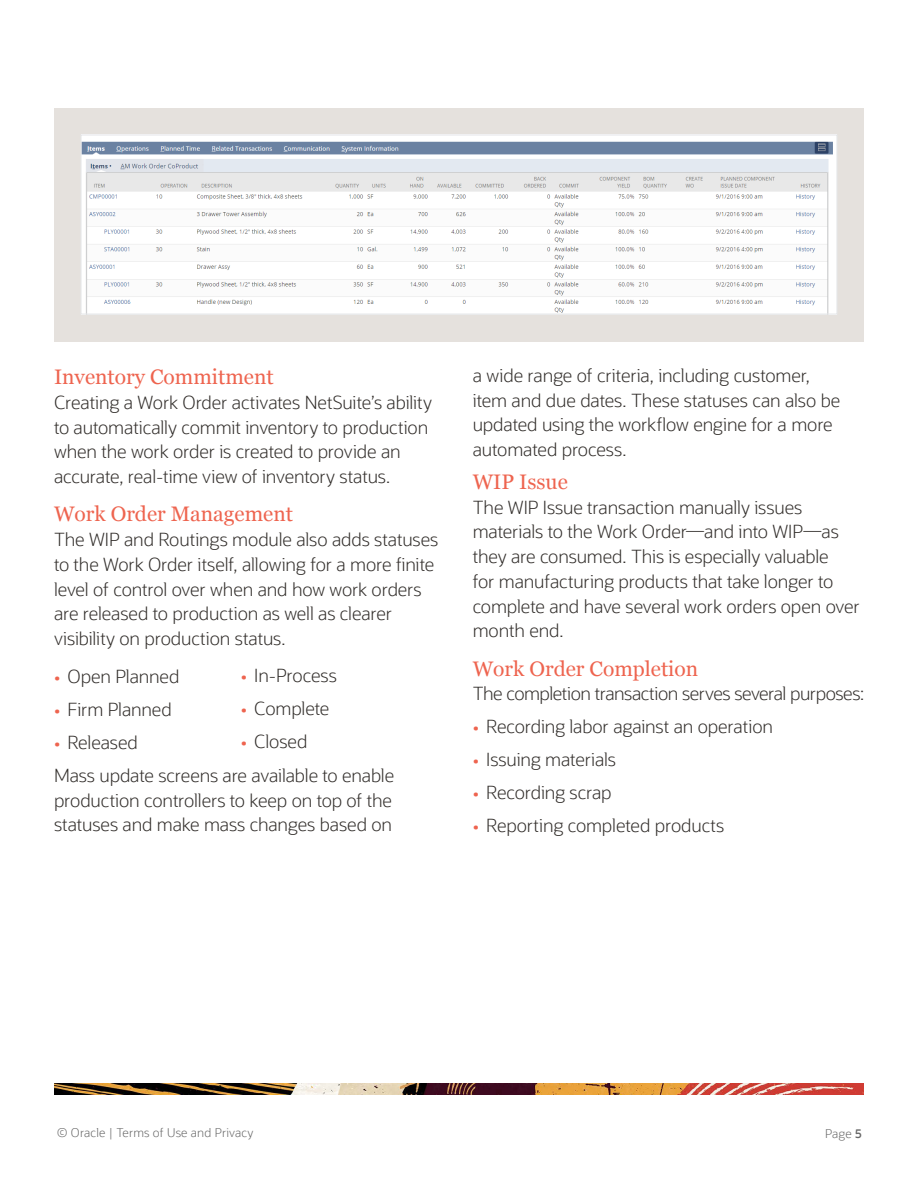
<style>
.page{position:relative;width:918px;height:1188px;background:#fff}
.page>*{position:absolute;margin:0;border:0;box-sizing:border-box;transform-origin:0 0}
.H2_Main_Body_Header{font:21px "Georgia";color:#ee644f}
.Main_Body_2019{font:300 18px/24.8px "Oracle Sans";letter-spacing:-.01em;color:#312d2a}
.Body_Bullet_text_201{font:300 18px/24.8px "Oracle Sans";letter-spacing:-.01em;color:#312d2a;text-align:justify}
.t1{font:300 12px "Oracle Sans";letter-spacing:.015em;color:#666}
.s1{font-weight:400;color:#ee644f}
.s2{font-weight:600}
</style>
<div class="page">
<img style="left:54px;top:1084px;width:810px;height:10px">
<div style="left:54px;top:108px;width:810px;height:233px;background:#e5e1dd"></div>
<img style="left:82px;top:136px;width:754px;height:177px">
<div style="left:80px;top:134px;width:758px;height:181px;border:1px solid #e6e7e9"></div>
<p class="H2_Main_Body_Header" style="left:54px;top:362px;width:221px">Inventory Commitment</p>
<p class="Main_Body_2019" style="left:54px;top:390px;width:380px">Creating a Work Order activates NetSuite’s ability to automatically commit inventory to production when the work order is created to provide an accurate, real-time view of inventory status.</p>
<p class="H2_Main_Body_Header" style="left:54px;top:499px;width:241px">Work Order Management</p>
<p class="Main_Body_2019" style="left:54px;top:527px;width:386px">The WIP and Routings module also adds statuses to the Work Order itself, allowing for a more finite level of control over when and how work orders are released to production as well as clearer visibility on production status.</p>
<p class="Main_Body_2019" style="left:54px;top:665px;width:127px"><span class="s1">•</span> Open Planned</p>
<p class="Main_Body_2019" style="left:54px;top:698px;width:119px"><span class="s1">•</span> Firm Planned</p>
<p class="Main_Body_2019" style="left:54px;top:730px;width:85px"><span class="s1">•</span> Released</p>
<p class="Body_Bullet_text_201" style="left:54px;top:763px;width:342px">Mass update screens are available to enable production controllers to keep on top of the statuses and make mass changes based on</p>
<p class="Main_Body_2019" style="left:241px;top:663px;width:98px"><span class="s1">•</span> In-Process</p>
<p class="Main_Body_2019" style="left:241px;top:696px;width:90px"><span class="s1">•</span> Complete</p>
<p class="Main_Body_2019" style="left:241px;top:729px;width:68px"><span class="s1">•</span> Closed</p>
<p class="Body_Bullet_text_201" style="left:473px;top:363px;width:369px;text-align:left">a wide range of criteria, including customer, item and due dates. These statuses can also be updated using the workflow engine for a more automated process.</p>
<p class="H2_Main_Body_Header" style="left:473px;top:466px;width:97px">WIP Issue</p>
<p class="Main_Body_2019" style="left:473px;top:495px;width:389px">The WIP Issue transaction manually issues materials to the Work Order—and into WIP—as they are consumed. This is especially valuable<br>for manufacturing products that take longer to complete and have several work orders open over month end.</p>
<p class="H2_Main_Body_Header" style="left:473px;top:653px;width:227px">Work Order Completion</p>
<p class="Main_Body_2019" style="left:473px;top:682px;width:393px">The completion transaction serves several purposes:</p>
<p class="Main_Body_2019" style="left:473px;top:715px;width:302px"><span class="s1">•</span> Recording labor against an operation</p>
<p class="Main_Body_2019" style="left:473px;top:747px;width:145px"><span class="s1">•</span> Issuing materials</p>
<p class="Main_Body_2019" style="left:473px;top:780px;width:140px"><span class="s1">•</span> Recording scrap</p>
<p class="Main_Body_2019" style="left:473px;top:813px;width:253px"><span class="s1">•</span> Reporting completed products</p>
<p class="t1" style="left:57px;top:1126px;width:198px">© Oracle | Terms of Use and Privacy</p>
<p class="t1" style="left:825px;top:1127px;width:38px">Page <span class="s2">5</span></p>
</div>
